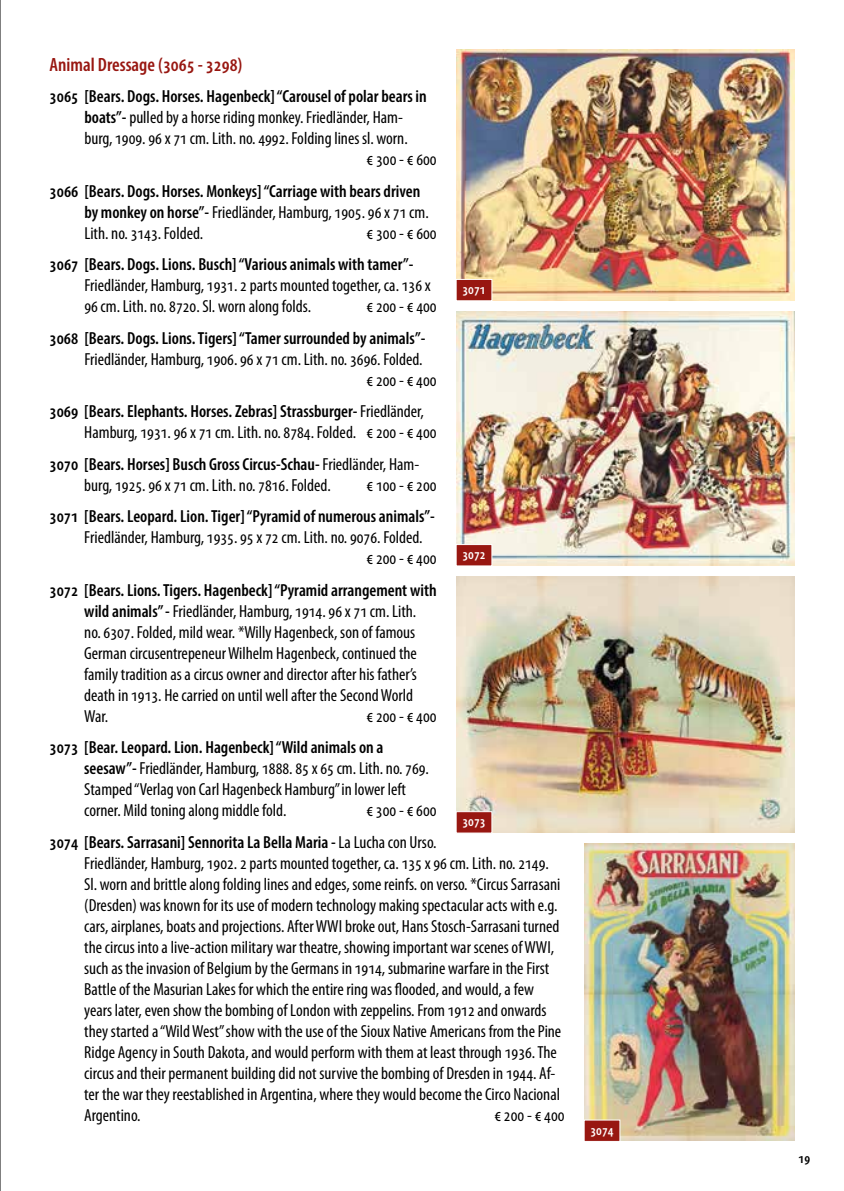
<style>
.page{position:relative;width:844px;height:1191px;background:#fff}
.page>*{position:absolute;margin:0;border:0;box-sizing:border-box;transform-origin:0 0}
.t1{font:600 condensed 19.25px "Myriad Pro";color:#981711}
.t2{font:condensed 17.5px/21px "Myriad Pro";color:#000}
.t3{font:600 condensed 17.5px/21px "Myriad Pro";color:#000}
.t4{font:600 condensed 14px "Myriad Pro";color:#fff}
.t5{font:600 condensed 14px "Myriad Pro";color:#000}
.s1{font-weight:600}
.s2{font-weight:400}
</style>
<div class="page">
<hr style="left:0;top:0;width:1px;height:1191px;background:#000">
<img style="left:456px;top:50px;width:338px;height:250px">
<img style="left:456px;top:311px;width:338px;height:254px">
<img style="left:456px;top:576px;width:338px;height:256px">
<img style="left:584px;top:843px;width:210px;height:298px">
<svg style="left:456px;top:278px;width:36px;height:23px"></svg>
<svg style="left:456px;top:543px;width:36px;height:23px"></svg>
<svg style="left:456px;top:811px;width:36px;height:22px"></svg>
<svg style="left:584px;top:1119px;width:36px;height:22px"></svg>
<p class="t1" style="left:50px;top:52px;width:194px">Animal Dressage (3065 - 3298)</p>
<p class="t3" style="left:50px;top:85px;width:378px">3065 [Bears. Dogs. Horses. Hagenbeck] “Carousel of polar bears in</p>
<p class="t2" style="left:84px;top:107px;width:320px"><span class="s1">boats”-</span> pulled by a horse riding monkey. Friedländer, Ham-</p>
<p class="t2" style="left:84px;top:128px;width:325px">burg, 1909. 96 x 71 cm. Lith. no. 4992. Folding lines sl. worn.</p>
<p class="t2" style="left:366px;top:149px;width:72px">€ 300 - € 600</p>
<p class="t3" style="left:84px;top:180px;width:346px;text-indent:-35px">3066 [Bears. Dogs. Horses. Monkeys] “Carriage with bears driven by monkey on horse”- <span class="s2">Friedländer, Hamburg, 1905. 96 x 71 cm.<br>Lith. no. 3143. Folded.</span></p>
<p class="t2" style="left:366px;top:222px;width:72px">€ 300 - € 600</p>
<p class="t3" style="left:50px;top:253px;width:365px">3067 [Bears. Dogs. Lions. Busch] “Various animals with tamer”-</p>
<p class="t2" style="left:84px;top:275px;width:348px">Friedländer, Hamburg, 1931. 2 parts mounted together, ca. 136 x<br>96 cm. Lith. no. 8720. Sl. worn along folds.</p>
<p class="t4" style="left:462px;top:281px;width:25px">3071</p>
<p class="t2" style="left:366px;top:296px;width:72px">€ 200 - € 400</p>
<p class="t3" style="left:50px;top:327px;width:377px">3068 [Bears. Dogs. Lions. Tigers] “Tamer surrounded by animals”-</p>
<p class="t2" style="left:366px;top:348px;width:72px;text-indent:-282px">Friedländer, Hamburg, 1906. 96 x 71 cm. Lith. no. 3696. Folded.<br>€ 200 - € 400</p>
<p class="t2" style="left:84px;top:401px;width:354px;text-indent:-35px"><span class="s1">3069 [Bears. Elephants. Horses. Zebras] Strassburger-</span> Friedländer,<br>Hamburg, 1931. 96 x 71 cm. Lith. no. 8784. Folded. € 200 - € 400</p>
<p class="t2" style="left:84px;top:453px;width:336px;text-indent:-35px"><span class="s1">3070 [Bears. Horses] Busch Gross Circus-Schau-</span> Friedländer, Ham&shy;burg, 1925. 96 x 71 cm. Lith. no. 7816. Folded.</p>
<p class="t2" style="left:366px;top:474px;width:72px">€ 100 - € 200</p>
<p class="t3" style="left:50px;top:505px;width:387px">3071 [Bears. Leopard. Lion. Tiger] “Pyramid of numerous animals”-</p>
<p class="t2" style="left:366px;top:527px;width:72px;text-indent:-282px">Friedländer, Hamburg, 1935. 95 x 72 cm. Lith. no. 9076. Folded.<br>€ 200 - € 400</p>
<p class="t2" style="left:84px;top:579px;width:354px;text-indent:-35px"><span class="s1">3072 [Bears. Lions. Tigers. Hagenbeck] “Pyramid arrangement with wild animals” -</span> Friedländer, Hamburg, 1914. 96 x 71 cm. Lith. no. 6307. Folded, mild wear. *Willy Hagenbeck, son of famous German circusentrepeneur Wilhelm Hagenbeck, continued the family tradition as a circus owner and director after his father’s death in 1913. He carried on until well after the Second World War.</p>
<p class="t4" style="left:462px;top:546px;width:25px">3072</p>
<p class="t2" style="left:366px;top:705px;width:72px">€ 200 - € 400</p>
<p class="t2" style="left:84px;top:737px;width:346px;text-indent:-35px"><span class="s1">3073 [Bear. Leopard. Lion. Hagenbeck] “Wild animals on a seesaw”-</span> Friedländer, Hamburg, 1888. 85 x 65 cm. Lith. no. 769.<br>Stamped “Verlag von Carl Hagenbeck Hamburg” in lower left corner. Mild toning along middle fold.</p>
<p class="t3" style="left:49px;top:794px;width:388px;line-height:31.5px;text-align:right"><span class="s2">€ 300 - € 600<br></span>3074 [Bears. Sarrasani] Sennorita La Bella Maria - <span class="s2">La Lucha con Urso.</span></p>
<p class="t2" style="left:84px;top:852px;width:478px">Friedländer, Hamburg, 1902. 2 parts mounted together, ca. 135 x 96 cm. Lith. no. 2149.<br>Sl. worn and brittle along folding lines and edges, some reinfs. on verso. *Circus Sarrasani (Dresden) was known for its use of modern technology making spectacular acts with e.g. cars, airplanes, boats and projections. After WWI broke out, Hans Stosch-Sarrasani turned the circus into a live-action military war theatre, showing important war scenes of WWI, such as the invasion of Belgium by the Germans in 1914, submarine warfare in the First Battle of the Masurian Lakes for which the entire ring was flooded, and would, a few years later, even show the bombing of London with zeppelins. From 1912 and onwards they started a “Wild West” show with the use of the Sioux Native Americans from the Pine Ridge Agency in South Dakota, and would perform with them at least through 1936. The circus and their permanent building did not survive the bombing of Dresden in 1944. Af&shy;ter the war they reestablished in Argentina, where they would become the Circo Nacional Argentino.</p>
<p class="t4" style="left:462px;top:813px;width:25px">3073</p>
<p class="t2" style="left:494px;top:1104px;width:72px">€ 200 - € 400</p>
<p class="t4" style="left:590px;top:1121px;width:25px">3074</p>
<p class="t5" style="left:798px;top:1149px;width:13px">19</p>
</div>
